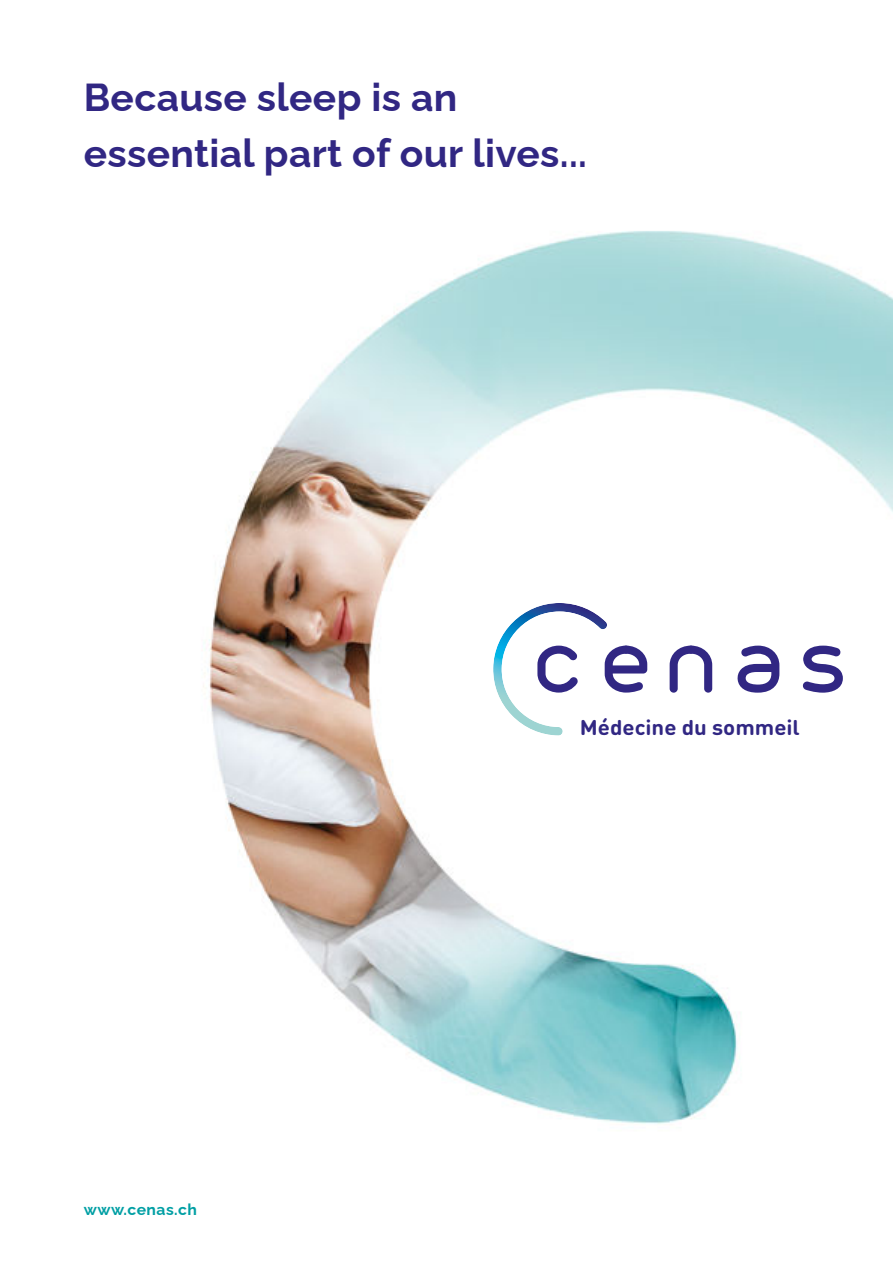
<style>
.page{position:relative;width:893px;height:1263px;background:#fff}
.page>*{position:absolute;margin:0;border:0;box-sizing:border-box;transform-origin:0 0}
.t1{font:700 39px/55.5px "Raleway";letter-spacing:.01em;color:#312783}
.t2{font:700 21px "DIN Round Pro";color:#312783;scale:1.06 1}
.t3{font:700 15.75px "Raleway";letter-spacing:.03em;color:#009fa4}
</style>
<div class="page">
<img style="left:203px;top:231px;width:690px;height:893px">
<svg style="left:493px;top:603px;width:154px;height:132px"></svg>
<svg style="left:670px;top:646px;width:42px;height:47px"></svg>
<svg style="left:737px;top:646px;width:42px;height:47px"></svg>
<svg style="left:802px;top:646px;width:41px;height:47px"></svg>
<p class="t1" style="left:84px;top:73px;width:505px">Because sleep is an essential part of our lives...</p>
<p class="t3" style="left:84px;top:1203px;width:115px">www.cenas.ch</p>
<p class="t2" style="left:580px;top:716px;width:209px">Médecine du sommeil</p>
</div>
